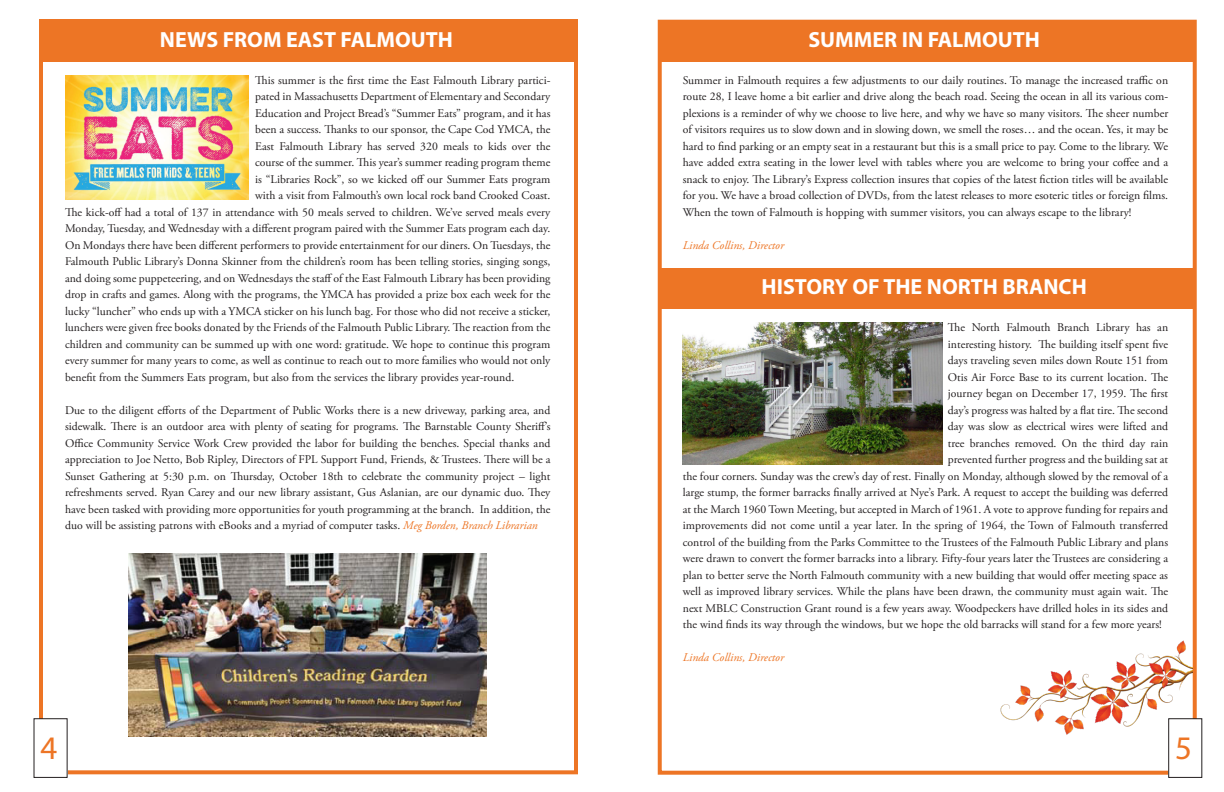
<style>
.page{position:relative;width:1224px;height:792px;background:#fff}
.page>*{position:absolute;margin:0;border:0;box-sizing:border-box;transform-origin:0 0}
.t1{font:33px "Myriad Pro";color:#ed7525}
.t2{font:700 22px "Myriad Pro";color:#fff}
.t3{font:11.8px/16.5px "Adobe Garamond Pro";color:#231f20;text-align:justify}
.t4{font:italic 11.8px "Adobe Garamond Pro";color:#ed7525}
.s1{font-style:italic;color:#ed7525}
</style>
<div class="page">
<div style="left:658px;top:20px;width:539px;height:755px;border:4px solid #ed7525"></div>
<div style="left:39px;top:19px;width:539px;height:755px;border:4px solid #ed7525"></div>
<div style="left:40px;top:21px;width:537px;height:40px;background:#ed7525"></div>
<div style="left:1169px;top:719px;width:33px;height:58px;background:#fff"></div>
<div style="left:1168px;top:718px;width:34px;height:60px;border:1px solid #231f20"></div>
<div style="left:660px;top:21px;width:535px;height:40px;background:#ed7525"></div>
<div style="left:660px;top:268px;width:535px;height:40px;background:#ed7525"></div>
<img style="left:66px;top:76px;width:182px;height:123px">
<img style="left:129px;top:554px;width:357px;height:182px">
<img style="left:683px;top:323px;width:260px;height:142px">
<div style="left:34px;top:719px;width:33px;height:58px;background:#fff"></div>
<div style="left:34px;top:718px;width:33px;height:60px;border:1px solid #231f20"></div>
<img style="left:1000px;top:637px;width:193px;height:102px">
<h2 class="t2" style="left:160px;top:25px;width:295px">NEWS FROM EAST FALMOUTH</h2>
<h2 class="t2" style="left:808px;top:25px;width:233px">SUMMER IN FALMOUTH</h2>
<p class="t3" style="left:255px;top:72px;width:297px">This summer is the first time the East Falmouth Library partici-</p>
<p class="t3" style="left:255px;top:89px;width:297px">pated in Massachusetts Department of Elementary and Secondary</p>
<p class="t3" style="left:255px;top:105px;width:297px">Education and Project Bread’s “Summer Eats” program, and it has</p>
<p class="t3" style="left:255px;top:122px;width:297px">been a success. Thanks to our sponsor, the Cape Cod YMCA, the</p>
<p class="t3" style="left:255px;top:138px;width:297px">East Falmouth Library has served 320 meals to kids over the</p>
<p class="t3" style="left:255px;top:155px;width:297px">course of the summer. This year’s summer reading program theme</p>
<p class="t3" style="left:255px;top:171px;width:297px">is “Libraries Rock”, so we kicked off our Summer Eats program</p>
<p class="t3" style="left:255px;top:188px;width:297px">with a visit from Falmouth’s own local rock band Crooked Coast.</p>
<p class="t3" style="left:65px;top:204px;width:487px">The kick-off had a total of 137 in attendance with 50 meals served to children. We’ve served meals every</p>
<p class="t3" style="left:65px;top:221px;width:487px">Monday, Tuesday, and Wednesday with a different program paired with the Summer Eats program each day.</p>
<p class="t3" style="left:65px;top:237px;width:487px">On Mondays there have been different performers to provide entertainment for our diners. On Tuesdays, the</p>
<p class="t3" style="left:65px;top:254px;width:487px">Falmouth Public Library’s Donna Skinner from the children’s room has been telling stories, singing songs,</p>
<p class="t3" style="left:65px;top:270px;width:487px">and doing some puppeteering, and on Wednesdays the staff of the East Falmouth Library has been providing</p>
<p class="t3" style="left:65px;top:287px;width:487px">drop in crafts and games. Along with the programs, the YMCA has provided a prize box each week for the</p>
<p class="t3" style="left:65px;top:303px;width:487px">lucky “luncher” who ends up with a YMCA sticker on his lunch bag. For those who did not receive a sticker,</p>
<p class="t3" style="left:65px;top:320px;width:487px">lunchers were given free books donated by the Friends of the Falmouth Public Library. The reaction from the</p>
<p class="t3" style="left:65px;top:336px;width:487px">children and community can be summed up with one word: gratitude. We hope to continue this program</p>
<p class="t3" style="left:65px;top:353px;width:487px">every summer for many years to come, as well as continue to reach out to more families who would not only</p>
<p class="t3" style="left:65px;top:369px;width:451px">benefit from the Summers Eats program, but also from the services the library provides year-round.</p>
<p class="t3" style="left:65px;top:402px;width:487px">Due to the diligent efforts of the Department of Public Works there is a new driveway, parking area, and sidewalk. There is an outdoor area with plenty of seating for programs. The Barnstable County Sheriff’s Office Community Service Work Crew provided the labor for building the benches. Special thanks and appreciation to Joe Netto, Bob Ripley, Directors of FPL Support Fund, Friends, &amp; Trustees. There will be a Sunset Gathering at 5:30 p.m. on Thursday, October 18th to celebrate the community project – light refreshments served. Ryan Carey and our new library assistant, Gus Aslanian, are our dynamic duo. They have been tasked with providing more opportunities for youth programming at the branch. In addition, the duo will be assisting patrons with eBooks and a myriad of computer tasks. <span class="s1">Meg Borden, Branch Librarian</span></p>
<p class="t3" style="left:683px;top:72px;width:487px">Summer in Falmouth requires a few adjustments to our daily routines. To manage the increased traffic on route 28, I leave home a bit earlier and drive along the beach road. Seeing the ocean in all its various com&shy;plexions is a reminder of why we choose to live here, and why we have so many visitors. The sheer number of visitors requires us to slow down and in slowing down, we smell the roses… and the ocean. Yes, it may be hard to find parking or an empty seat in a restaurant but this is a small price to pay. Come to the library. We have added extra seating in the lower level with tables where you are welcome to bring your coffee and a snack to enjoy. The Library’s Express collection insures that copies of the latest fiction titles will be available for you. We have a broad collection of DVDs, from the latest releases to more esoteric titles or foreign films.<br>When the town of Falmouth is hopping with summer visitors, you can always escape to the library!</p>
<p class="t4" style="left:683px;top:238px;width:103px">Linda Collins, Director</p>
<h2 class="t2" style="left:762px;top:273px;width:327px">HISTORY OF THE NORTH BRANCH</h2>
<p class="t3" style="left:948px;top:320px;width:222px">The North Falmouth Branch Library has an</p>
<p class="t3" style="left:948px;top:336px;width:222px">interesting history. The building itself spent five</p>
<p class="t3" style="left:948px;top:353px;width:222px">days traveling seven miles down Route 151 from</p>
<p class="t3" style="left:948px;top:369px;width:222px">Otis Air Force Base to its current location. The</p>
<p class="t3" style="left:948px;top:386px;width:222px">journey began on December 17, 1959. The first</p>
<p class="t3" style="left:948px;top:402px;width:222px">day’s progress was halted by a flat tire. The second</p>
<p class="t3" style="left:948px;top:419px;width:222px">day was slow as electrical wires were lifted and</p>
<p class="t3" style="left:948px;top:435px;width:222px">tree branches removed. On the third day rain</p>
<p class="t3" style="left:948px;top:452px;width:222px">prevented further progress and the building sat at</p>
<p class="t3" style="left:683px;top:468px;width:487px">the four corners. Sunday was the crew’s day of rest. Finally on Monday, although slowed by the removal of a</p>
<p class="t3" style="left:683px;top:485px;width:487px">large stump, the former barracks finally arrived at Nye’s Park. A request to accept the building was deferred</p>
<p class="t3" style="left:683px;top:501px;width:487px">at the March 1960 Town Meeting, but accepted in March of 1961. A vote to approve funding for repairs and</p>
<p class="t3" style="left:683px;top:518px;width:487px">improvements did not come until a year later. In the spring of 1964, the Town of Falmouth transferred</p>
<p class="t3" style="left:683px;top:534px;width:487px">control of the building from the Parks Committee to the Trustees of the Falmouth Public Library and plans</p>
<p class="t3" style="left:683px;top:551px;width:487px">were drawn to convert the former barracks into a library. Fifty-four years later the Trustees are considering a</p>
<p class="t3" style="left:683px;top:567px;width:487px">plan to better serve the North Falmouth community with a new building that would offer meeting space as</p>
<p class="t3" style="left:683px;top:584px;width:487px">well as improved library services. While the plans have been drawn, the community must again wait. The</p>
<p class="t3" style="left:683px;top:600px;width:487px">next MBLC Construction Grant round is a few years away. Woodpeckers have drilled holes in its sides and</p>
<p class="t3" style="left:683px;top:617px;width:481px">the wind finds its way through the windows, but we hope the old barracks will stand for a few more years!</p>
<p class="t4" style="left:683px;top:651px;width:103px">Linda Collins, Director</p>
<h1 class="t1" style="left:41px;top:728px;width:18px">4</h1>
<h1 class="t1" style="left:1175px;top:728px;width:18px">5</h1>
</div>
